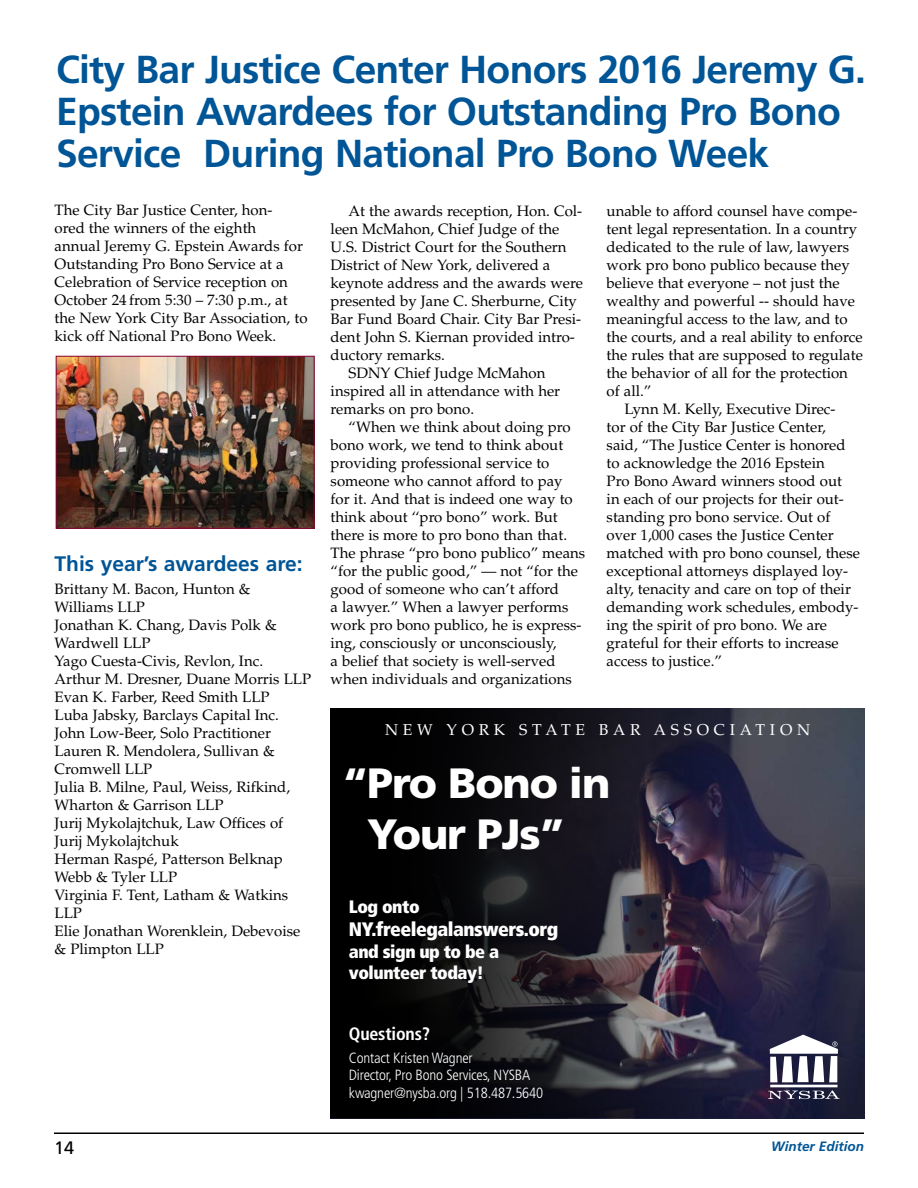
<style>
.page{position:relative;width:918px;height:1188px;background:#fff}
.page>*{position:absolute;margin:0;border:0;box-sizing:border-box;transform-origin:0 0}
.t1{font:900 42.3px/50.8px "Frutiger";letter-spacing:-.025em;color:#fff;text-align:center}
.t2{font:700 39px/42px "Frutiger";letter-spacing:-.02em;color:#005596}
.t3{font:700 21px "Frutiger";color:#005596}
.t4{font:900 condensed 19.5px "Frutiger";letter-spacing:-.025em;color:#fff}
.t5{font:900 condensed 18px/21.6px "Frutiger";letter-spacing:-.025em;color:#fff}
.t6{font:700 condensed 18px "Frutiger";letter-spacing:-.01em;color:#fff}
.t7{font:18px "Frutiger";color:#000}
.t8{font:15.75px "Palatino";letter-spacing:.3em;color:#fff}
.t9{font:15px/18px "Palatino";color:#000}
.t10{font:300 condensed 14.85px/17.7px "Frutiger";letter-spacing:-.01em;color:#fff}
.t11{font:italic 700 13.5px "Frutiger";color:#005596}
</style>
<div class="page">
<hr style="left:54px;top:1132px;width:810px;height:2px;background:#000">
<img style="left:330px;top:708px;width:535px;height:411px">
<svg style="left:330px;top:708px;width:419px;height:410px;background:#1a1820"></svg>
<img style="left:58px;top:358px;width:255px;height:169px">
<div style="left:56px;top:356px;width:259px;height:173px;border:1px solid #860038"></div>
<svg style="left:768px;top:1090px;width:72px;height:9px"></svg>
<hr style="left:770px;top:1085px;width:67px;height:2px;background:#fff">
<svg style="left:770px;top:1035px;width:68px;height:47px"></svg>
<h2 class="t2" style="left:56px;top:49px;width:811px">City Bar Justice Center Honors 2016 Jeremy G.<br>Epstein Awardees for Outstanding Pro Bono<br>Service During National Pro Bono Week</h2>
<p class="t9" style="left:55px;top:202px;width:254px">The City Bar Justice Center, hon-<br>ored the winners of the eighth<br>annual Jeremy G. Epstein Awards for Outstanding Pro Bono Service at a Celebration of Service reception on October 24 from 5:30 – 7:30 p.m., at the New York City Bar Association, to kick off National Pro Bono Week.</p>
<p class="t9" style="left:607px;top:202px;width:252px">unable to afford counsel have compe-</p>
<p class="t9" style="left:607px;top:220px;width:252px">tent legal representation. In a country</p>
<p class="t9" style="left:607px;top:238px;width:244px">dedicated to the rule of law, lawyers</p>
<p class="t9" style="left:607px;top:256px;width:245px">work pro bono publico because they</p>
<p class="t9" style="left:607px;top:274px;width:234px">believe that everyone – not just the</p>
<p class="t9" style="left:607px;top:292px;width:250px">wealthy and powerful -- should have</p>
<p class="t9" style="left:607px;top:310px;width:243px">meaningful access to the law, and to</p>
<p class="t9" style="left:607px;top:328px;width:257px">the courts, and a real ability to enforce</p>
<p class="t9" style="left:607px;top:346px;width:258px">the rules that are supposed to regulate</p>
<p class="t9" style="left:607px;top:364px;width:243px">the behavior of all for the protection</p>
<p class="t9" style="left:607px;top:382px;width:46px">of all.”</p>
<p class="t9" style="left:625px;top:400px;width:212px">Lynn M. Kelly, Executive Direc-</p>
<p class="t9" style="left:607px;top:418px;width:221px">tor of the City Bar Justice Center,</p>
<p class="t9" style="left:607px;top:436px;width:240px">said, “The Justice Center is honored</p>
<p class="t9" style="left:607px;top:454px;width:220px">to acknowledge the 2016 Epstein</p>
<p class="t9" style="left:607px;top:472px;width:237px">Pro Bono Award winners stood out</p>
<p class="t9" style="left:607px;top:490px;width:239px">in each of our projects for their out-</p>
<p class="t9" style="left:607px;top:508px;width:225px">standing pro bono service. Out of</p>
<p class="t9" style="left:607px;top:526px;width:229px">over 1,000 cases the Justice Center</p>
<p class="t9" style="left:607px;top:544px;width:255px">matched with pro bono counsel, these</p>
<p class="t9" style="left:607px;top:562px;width:243px">exceptional attorneys displayed loy-</p>
<p class="t9" style="left:607px;top:580px;width:246px">alty, tenacity and care on top of their</p>
<p class="t9" style="left:607px;top:598px;width:253px">demanding work schedules, embody-</p>
<p class="t9" style="left:607px;top:616px;width:222px">ing the spirit of pro bono. We are</p>
<p class="t9" style="left:607px;top:634px;width:234px">grateful for their efforts to increase</p>
<p class="t9" style="left:607px;top:652px;width:117px">access to justice.”</p>
<p class="t9" style="left:349px;top:202px;width:235px">At the awards reception, Hon. Col-</p>
<p class="t9" style="left:331px;top:220px;width:230px">leen McMahon, Chief Judge of the</p>
<p class="t9" style="left:331px;top:238px;width:237px">U.S. District Court for the Southern</p>
<p class="t9" style="left:331px;top:256px;width:221px">District of New York, delivered a</p>
<p class="t9" style="left:331px;top:274px;width:254px">keynote address and the awards were</p>
<p class="t9" style="left:331px;top:292px;width:248px">presented by Jane C. Sherburne, City</p>
<p class="t9" style="left:331px;top:310px;width:252px">Bar Fund Board Chair. City Bar Presi-</p>
<p class="t9" style="left:331px;top:328px;width:246px">dent John S. Kiernan provided intro-</p>
<p class="t9" style="left:331px;top:346px;width:116px">ductory remarks.</p>
<p class="t9" style="left:349px;top:364px;width:198px">SDNY Chief Judge McMahon</p>
<p class="t9" style="left:331px;top:382px;width:231px">inspired all in attendance with her</p>
<p class="t9" style="left:331px;top:400px;width:145px">remarks on pro bono.</p>
<p class="t9" style="left:349px;top:418px;width:224px">“When we think about doing pro</p>
<p class="t9" style="left:331px;top:436px;width:234px">bono work, we tend to think about</p>
<p class="t9" style="left:331px;top:454px;width:220px">providing professional service to</p>
<p class="t9" style="left:331px;top:472px;width:234px">someone who cannot afford to pay</p>
<p class="t9" style="left:331px;top:490px;width:244px">for it. And that is indeed one way to</p>
<p class="t9" style="left:331px;top:508px;width:228px">think about ‘‘pro bono” work. But</p>
<p class="t9" style="left:331px;top:526px;width:238px">there is more to pro bono than that.</p>
<p class="t9" style="left:331px;top:544px;width:256px">The phrase “pro bono publico” means</p>
<p class="t9" style="left:331px;top:562px;width:249px">“for the public good,” — not “for the</p>
<p class="t9" style="left:331px;top:580px;width:230px">good of someone who can’t afford</p>
<p class="t9" style="left:331px;top:598px;width:239px">a lawyer.” When a lawyer performs</p>
<p class="t9" style="left:331px;top:616px;width:252px">work pro bono publico, he is express-</p>
<p class="t9" style="left:331px;top:634px;width:228px">ing, consciously or unconsciously,</p>
<p class="t9" style="left:331px;top:652px;width:226px">a belief that society is well-served</p>
<p class="t9" style="left:331px;top:670px;width:243px">when individuals and organizations</p>
<h3 class="t3" style="left:55px;top:551px;width:250px">This year’s awardees are:</h3>
<p class="t9" style="left:55px;top:580px;width:258px">Brittany M. Bacon, Hunton &amp;<br>Williams LLP<br>Jonathan K. Chang, Davis Polk &amp;<br>Wardwell LLP<br>Yago Cuesta-Civis, Revlon, Inc.<br>Arthur M. Dresner, Duane Morris LLP<br>Evan K. Farber, Reed Smith LLP<br>Luba Jabsky, Barclays Capital Inc.<br>John Low-Beer, Solo Practitioner<br>Lauren R. Mendolera, Sullivan &amp;<br>Cromwell LLP<br>Julia B. Milne, Paul, Weiss, Rifkind,<br>Wharton &amp; Garrison LLP<br>Jurij Mykolajtchuk, Law Offices of<br>Jurij Mykolajtchuk<br>Herman Raspé, Patterson Belknap<br>Webb &amp; Tyler LLP<br>Virginia F. Tent, Latham &amp; Watkins<br>LLP<br>Elie Jonathan Worenklein, Debevoise &amp; Plimpton LLP</p>
<p class="t8" style="left:385px;top:721px;width:427px">NEW YORK STATE BAR ASSOCIATION</p>
<h1 class="t1" style="left:342px;top:758px;width:269px">“Pro Bono in<br>Your PJs”</h1>
<p class="t5" style="left:349px;top:895px;width:72px">Log onto</p>
<h3 class="t4" style="left:349px;top:917px;width:211px">NY.freelegalanswers.org</h3>
<p class="t5" style="left:349px;top:940px;width:152px">and sign up to be a volunteer today!</p>
<p class="t6" style="left:349px;top:1023px;width:83px">Questions?</p>
<p class="t10" style="left:349px;top:1049px;width:196px">Contact Kristen Wagner<br>Director, Pro Bono Services, NYSBA kwagner@nysba.org | 518.487.5640</p>
<p class="t7" style="left:54px;top:1137px;width:22px">14</p>
<p class="t11" style="left:771px;top:1139px;width:94px">Winter Edition</p>
</div>
